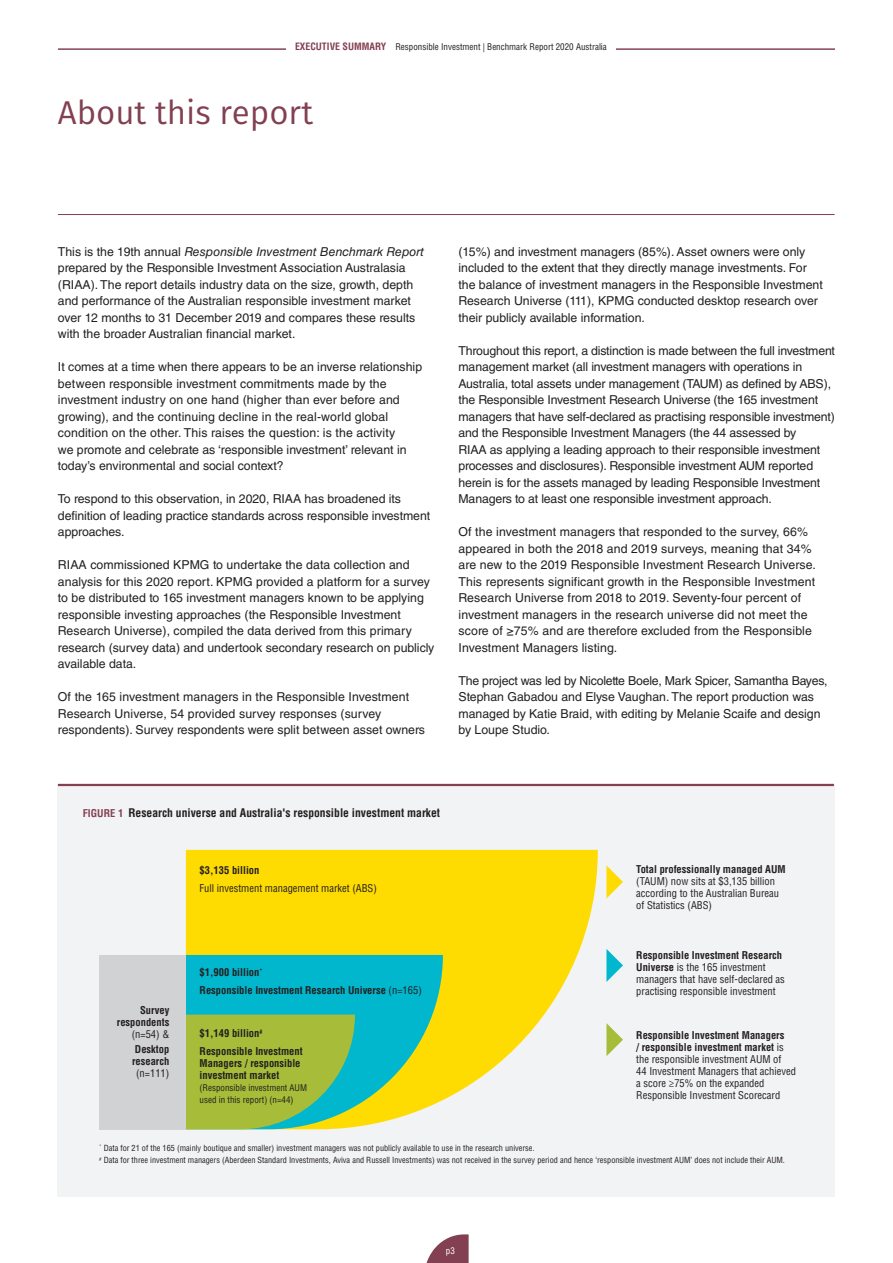
<style>
.page{position:relative;width:893px;height:1263px;background:#fff}
.page>*{position:absolute;margin:0;border:0;box-sizing:border-box;transform-origin:0 0}
.Head_A{font:33px "Fira Sans";color:#824052}
.Body__a1{font:12.3px/16.5px "Helvetica LT Std";color:#231f20}
.Body{font:12.3px/16.5px "Helvetica LT Std";color:#231f20}
.tbl_fig_Head_Aa{font:700 condensed 11.7px "Helvetica LT Std";color:#231f20}
.t1{font:condensed 10.5px/12px "Helvetica LT Std";color:#231f20}
.t2{font:700 condensed 10.5px/12px "Helvetica LT Std";color:#231f20}
.t3{font:condensed 9px/12px "Helvetica LT Std";color:#231f20}
.t4{font:condensed 9px "Helvetica LT Std";color:#fff}
.t5{font:condensed 8.25px/12.3px "Helvetica LT Std";color:#231f20}
.s1{font-weight:700;font-size:9.9px;color:#824052}
.s2{font-style:italic}
.s3{font-size:10.5px;color:#824052}
.s4{font-weight:700}
.s5{font-weight:400}
</style>
<div class="page">
<svg style="left:426px;top:1234px;width:43px;height:29px"></svg>
<div style="left:58px;top:784px;width:777px;height:412px;background:#f2f3f4"></div>
<svg style="left:186px;top:850px;width:412px;height:250px;fill:#ffdc01"></svg>
<svg style="left:186px;top:955px;width:257px;height:174px;background:#62bf7f"></svg>
<svg style="left:606px;top:1023px;width:17px;height:33px"></svg>
<svg style="left:606px;top:865px;width:17px;height:33px"></svg>
<svg style="left:606px;top:949px;width:17px;height:33px"></svg>
<div style="left:99px;top:955px;width:87px;height:174px;background:#d1d2d4"></div>
<hr style="left:58px;top:784px;width:776px;height:2px;background:#824052">
<hr style="left:58px;top:49px;width:777px;height:1px;background:#824052">
<div style="left:286px;top:41px;width:330px;height:12px;background:#fff"></div>
<hr style="left:58px;top:214px;width:777px;height:1px;background:#824052">
<p class="t3" style="left:295px;top:40px;width:313px"><span class="s1">EXECUTIVE SUMMARY</span> Responsible Investment | Benchmark Report 2020 Australia</p>
<p class="Head_A" style="left:58px;top:88px;width:257px">About this report</p>
<p class="Body__a1" style="left:58px;top:243px;width:367px">This is the 19th annual <span class="s2">Responsible Investment Benchmark Report </span>prepared by the Responsible Investment Association Australasia (RIAA). The report details industry data on the size, growth, depth and performance of the Australian responsible investment market over 12 months to 31 December 2019 and compares these results with the broader Australian financial market.</p>
<p class="Body__a1" style="left:58px;top:359px;width:366px">It comes at a time when there appears to be an inverse relationship between responsible investment commitments made by the investment industry on one hand (higher than ever before and growing), and the continuing decline in the real-world global condition on the other. This raises the question: is the activity<br>we promote and celebrate as ‘responsible investment’ relevant in today’s environmental and social context?</p>
<p class="Body__a1" style="left:58px;top:491px;width:374px">To respond to this observation, in 2020, RIAA has broadened its definition of leading practice standards across responsible investment approaches.</p>
<p class="Body__a1" style="left:58px;top:557px;width:378px">RIAA commissioned KPMG to undertake the data collection and analysis for this 2020 report. KPMG provided a platform for a survey to be distributed to 165 investment managers known to be applying responsible investing approaches (the Responsible Investment Research Universe), compiled the data derived from this primary research (survey data) and undertook secondary research on publicly available data.</p>
<p class="Body__a1" style="left:58px;top:689px;width:369px">Of the 165 investment managers in the Responsible Investment<br>Research Universe, 54 provided survey responses (survey respondents). Survey respondents were split between asset owners</p>
<p class="Body__a1" style="left:458px;top:243px;width:366px">(15%) and investment managers (85%). Asset owners were only included to the extent that they directly manage investments. For the balance of investment managers in the Responsible Investment Research Universe (111), KPMG conducted desktop research over their publicly available information.</p>
<p class="Body__a1" style="left:458px;top:342px;width:378px">Throughout this report, a distinction is made between the full investment management market (all investment managers with operations in Australia, total assets under management (TAUM) as defined by ABS), the Responsible Investment Research Universe (the 165 investment managers that have self-declared as practising responsible investment) and the Responsible Investment Managers (the 44 assessed by<br>RIAA as applying a leading approach to their responsible investment processes and disclosures). Responsible investment AUM reported herein is for the assets managed by leading Responsible Investment Managers to at least one responsible investment approach.</p>
<p class="Body__a1" style="left:458px;top:524px;width:359px">Of the investment managers that responded to the survey, 66% appeared in both the 2018 and 2019 surveys, meaning that 34% are new to the 2019 Responsible Investment Research Universe.<br>This represents significant growth in the Responsible Investment Research Universe from 2018 to 2019. Seventy-four percent of investment managers in the research universe did not meet the score of ≥75% and are therefore excluded from the Responsible Investment Managers listing.</p>
<p class="Body" style="left:458px;top:672px;width:370px">The project was led by Nicolette Boele, Mark Spicer, Samantha Bayes, Stephan Gabadou and Elyse Vaughan. The report production was managed by Katie Braid, with editing by Melanie Scaife and design by Loupe Studio.</p>
<p class="tbl_fig_Head_Aa" style="left:83px;top:805px;width:359px"><span class="s3">FIGURE 1</span> Research universe and Australia's responsible investment market</p>
<p class="t1" style="left:200px;top:861px;width:179px;line-height:18px"><span class="s4">$3,135 billion<br></span>Full investment management market (ABS)</p>
<p class="t2" style="left:117px;top:1004px;width:54px;text-align:right">Survey respondents <span class="s5">(n=54) &amp;</span></p>
<p class="t2" style="left:132px;top:1043px;width:39px;text-align:center">Desktop research <span class="s5">(n=111)</span></p>
<p class="t2" style="left:200px;top:963px;width:224px;line-height:18px">$1,900 billion<sup>*<br></sup>Responsible Investment Research Universe <span class="s5">(n=165)</span></p>
<p class="t2" style="left:200px;top:1024px;width:104px;line-height:18px">$1,149 billion<sup>#<br></sup>Responsible Investment</p>
<p class="t2" style="left:200px;top:1057px;width:102px">Managers / responsible investment market</p>
<p class="t3" style="left:200px;top:1082px;width:109px">(Responsible investment AUM used in this report) (n=44)</p>
<p class="t1" style="left:636px;top:863px;width:151px"><span class="s4">Total professionally managed AUM </span>(TAUM) now sits at $3,135 billion according to the Australian Bureau of Statistics (ABS)</p>
<p class="t1" style="left:636px;top:949px;width:150px"><span class="s4">Responsible Investment Research Universe</span> is the 165 investment managers that have self-declared as practising responsible investment</p>
<p class="t1" style="left:636px;top:1029px;width:161px"><span class="s4">Responsible Investment Managers<br>/ responsible investment market</span> is the responsible investment AUM of<br>44 Investment Managers that achieved a score ≥75% on the expanded Responsible Investment Scorecard</p>
<p class="t5" style="left:99px;top:1142px;width:687px"><sup>*</sup> Data for 21 of the 165 (mainly boutique and smaller) investment managers was not publicly available to use in the research universe.<br><sup>#</sup> Data for three investment managers (Aberdeen Standard Investments, Aviva and Russell Investments) was not received in the survey period and hence ‘responsible investment AUM’ does not include their AUM.</p>
<p class="t4" style="left:446px;top:1245px;width:10px">p3</p>
</div>
